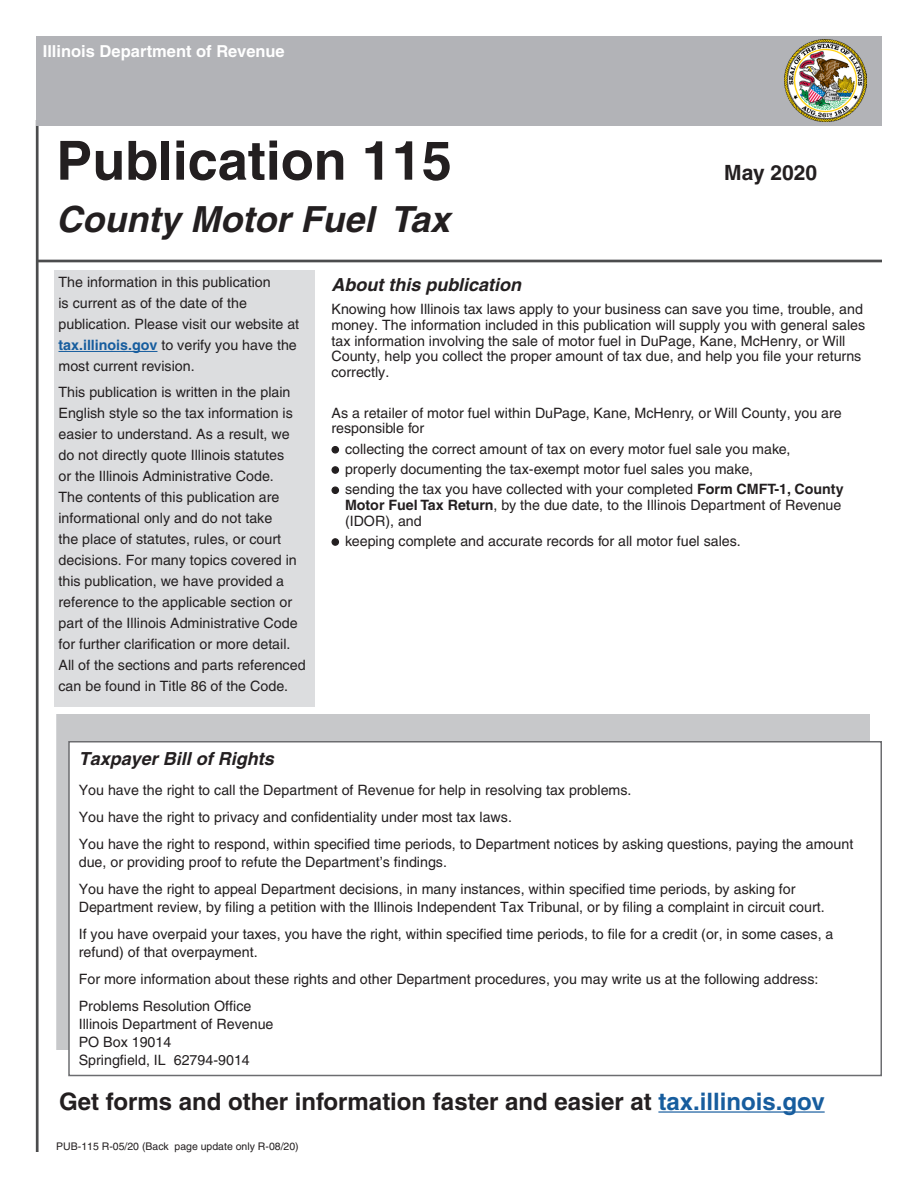
<style>
.page{position:relative;width:918px;height:1188px;background:#fff}
.page>*{position:absolute;margin:0;border:0;box-sizing:border-box;transform-origin:0 0}
.t1{font:700 54px "Helvetica";color:#231f20}
.t2{font:italic 700 36px "Helvetica";color:#231f20}
.Body_text{font:700 24px "Helvetica";color:#231f20}
.t3{font:700 21px "Helvetica";color:#231f20}
.Subhead_2{font:italic 700 18px "Helvetica";color:#231f20}
.t4{font:700 16.5px "Helvetica";color:#fff}
.Body_text-2{font:14.25px/21px "Helvetica";color:#231f20}
.For_dot_points{font:14.25px/15.8px "Helvetica";color:#231f20}
.t5{font:10.5px "Helvetica";color:#231f20}
.s1{font-weight:700;color:#175d9e}
.s2{font-weight:700}
.s3{color:#175d9e}
</style>
<div class="page">
<div style="left:56px;top:714px;width:814px;height:336px;background:#c7c8ca"></div>
<div style="left:68px;top:741px;width:814px;height:335px;background:#fff;border:2px solid #6c6d70"></div>
<hr style="left:36px;top:260px;width:846px;height:2px;background:#4b4c4d">
<div style="left:54px;top:270px;width:261px;height:436px;background:#dcdddf"></div>
<hr style="left:36px;top:120px;width:3px;height:1032px;background:#4b4c4d">
<hr style="left:58px;top:351px;width:99px;height:1px;background:#175d9e">
<svg style="left:333px;top:448px;width:4px;height:4px"></svg>
<div style="left:331px;top:446px;width:8px;height:8px;border:1px solid #231f20;border-radius:50%"></div>
<svg style="left:333px;top:468px;width:4px;height:4px"></svg>
<div style="left:331px;top:466px;width:8px;height:8px;border:1px solid #231f20;border-radius:50%"></div>
<svg style="left:333px;top:488px;width:4px;height:4px"></svg>
<div style="left:331px;top:486px;width:8px;height:8px;border:1px solid #231f20;border-radius:50%"></div>
<svg style="left:333px;top:540px;width:4px;height:4px"></svg>
<div style="left:331px;top:538px;width:8px;height:8px;border:1px solid #231f20;border-radius:50%"></div>
<hr style="left:658px;top:1111px;width:167px;height:2px;background:#175d9e">
<div style="left:36px;top:36px;width:846px;height:90px;background:#b2b3b7"></div>
<img style="left:784px;top:40px;width:82px;height:82px">
<p class="t4" style="left:43px;top:41px;width:243px">Illinois Department of Revenue</p>
<p class="t1" style="left:56px;top:128px;width:397px">Publication 115</p>
<p class="t3" style="left:724px;top:159px;width:94px">May 2020</p>
<p class="t2" style="left:56px;top:197px;width:395px">County Motor Fuel Tax</p>
<p class="Body_text-2" style="left:58px;top:272px;width:242px">The information in this publication<br>is current as of the date of the publication. Please visit our website at <span class="s1">tax.illinois.gov</span> to verify you have the most current revision.</p>
<p class="Body_text-2" style="left:58px;top:381px;width:249px">This publication is written in the plain English style so the tax information is easier to understand. As a result, we do not directly quote Illinois statutes<br>or the Illinois Administrative Code.<br>The contents of this publication are informational only and do not take<br>the place of statutes, rules, or court decisions. For many topics covered in this publication, we have provided a reference to the applicable section or part of the Illinois Administrative Code for further clarification or more detail.<br>All of the sections and parts referenced can be found in Title 86 of the Code.</p>
<p class="Subhead_2" style="left:332px;top:273px;width:191px">About this publication</p>
<p class="Body_text-2" style="left:332px;top:301px;width:535px;line-height:15.8px">Knowing how Illinois tax laws apply to your business can save you time, trouble, and money. The information included in this publication will supply you with general sales tax information involving the sale of motor fuel in DuPage, Kane, McHenry, or Will County, help you collect the proper amount of tax due, and help you file your returns correctly.</p>
<p class="Body_text-2" style="left:332px;top:405px;width:512px;line-height:15.8px">As a retailer of motor fuel within DuPage, Kane, McHenry, or Will County, you are responsible for</p>
<p class="For_dot_points" style="left:345px;top:441px;width:447px">collecting the correct amount of tax on every motor fuel sale you make,</p>
<p class="For_dot_points" style="left:345px;top:461px;width:410px">properly documenting the tax-exempt motor fuel sales you make,</p>
<p class="For_dot_points" style="left:345px;top:481px;width:500px">sending the tax you have collected with your completed <span class="s2">Form CMFT‑1, County<br>Motor Fuel Tax Return</span>, by the due date, to the Illinois Department of Revenue (IDOR), and</p>
<p class="For_dot_points" style="left:345px;top:533px;width:397px">keeping complete and accurate records for all motor fuel sales.</p>
<p class="Subhead_2" style="left:79px;top:748px;width:197px">Taxpayer Bill of Rights</p>
<p class="Body_text-2" style="left:79px;top:780px;width:554px">You have the right to call the Department of Revenue for help in resolving tax problems.</p>
<p class="Body_text-2" style="left:79px;top:807px;width:435px">You have the right to privacy and confidentiality under most tax laws.</p>
<p class="Body_text-2" style="left:79px;top:835px;width:776px;line-height:18px">You have the right to respond, within specified time periods, to Department notices by asking questions, paying the amount due, or providing proof to refute the Department’s findings.</p>
<p class="Body_text-2" style="left:79px;top:880px;width:748px;line-height:18px">You have the right to appeal Department decisions, in many instances, within specified time periods, by asking for<br>Department review, by filing a petition with the Illinois Independent Tax Tribunal, or by filing a complaint in circuit court.</p>
<p class="Body_text-2" style="left:79px;top:925px;width:756px;line-height:18px">If you have overpaid your taxes, you have the right, within specified time periods, to file for a credit (or, in some cases, a refund) of that overpayment.</p>
<p class="Body_text-2" style="left:79px;top:969px;width:741px">For more information about these rights and other Department procedures, you may write us at the following address:</p>
<p class="Body_text-2" style="left:79px;top:996px;width:174px">Problems Resolution Office</p>
<p class="Body_text-2" style="left:79px;top:1014px;width:196px">Illinois Department of Revenue</p>
<p class="Body_text-2" style="left:79px;top:1032px;width:94px">PO Box 19014</p>
<p class="Body_text-2" style="left:79px;top:1050px;width:173px">Springfield, IL 62794-9014</p>
<p class="Body_text" style="left:59px;top:1087px;width:767px">Get forms and other information faster and easier at <span class="s3">tax.illinois.gov</span></p>
<p class="t5" style="left:56px;top:1140px;width:244px">PUB-115 R-05/20 (Back page update only R-08/20)</p>
</div>
